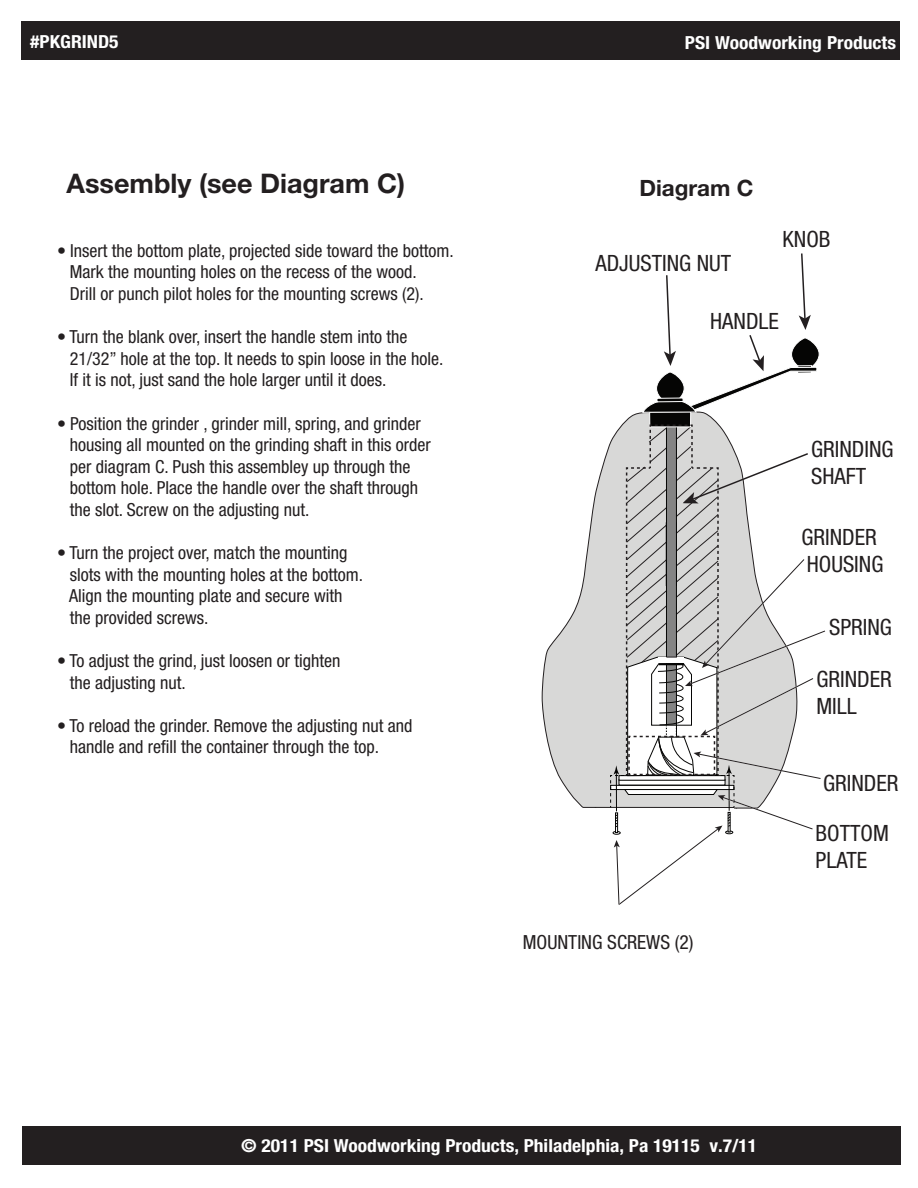
<style>
.page{position:relative;width:918px;height:1188px;background:#fff}
.page>*{position:absolute;margin:0;border:0;box-sizing:border-box;transform-origin:0 0}
.t1{font:700 27px "Helvetica Neue";color:#231f20}
.t2{font:condensed 22.5px/27px "Helvetica Neue";color:#231f20}
.t3{font:700 22.5px "Helvetica Neue";color:#231f20}
.t4{font:condensed 19.5px "Helvetica Neue";color:#231f20}
.t5{font:condensed 18px/21.6px "Helvetica Neue";color:#231f20}
.t6{font:700 condensed 18px "Helvetica Neue";color:#fff;scale:1.08 1}
</style>
<div class="page">
<svg style="left:541px;top:500px;width:53px;height:308px;fill:#d8d8d7"></svg>
<div style="left:21px;top:21px;width:879px;height:39px;background:#231f20"></div>
<div style="left:22px;top:1126px;width:879px;height:39px;background:#231f20"></div>
<svg style="left:594px;top:253px;width:231px;height:652px"></svg>
<p class="t6" style="left:30px;top:30px;width:83px">#PKGRIND5</p>
<p class="t6" style="left:685px;top:32px;width:197px">PSI Woodworking Products</p>
<p class="t1" style="left:67px;top:167px;width:340px">Assembly (see Diagram C)</p>
<p class="t5" style="left:70px;top:240px;width:385px;text-indent:-13px">• Insert the bottom plate, projected side toward the bottom.<br>Mark the mounting holes on the recess of the wood.<br>Drill or punch pilot holes for the mounting screws (2).</p>
<p class="t5" style="left:70px;top:326px;width:375px;text-indent:-13px">• Turn the blank over, insert the handle stem into the<br>21/32” hole at the top. It needs to spin loose in the hole.<br>If it is not, just sand the hole larger until it does.</p>
<p class="t5" style="left:70px;top:412px;width:362px;text-indent:-13px">• Position the grinder , grinder mill, spring, and grinder housing all mounted on the grinding shaft in this order per diagram C. Push this assembley up through the bottom hole. Place the handle over the shaft through the slot. Screw on the adjusting nut.</p>
<p class="t5" style="left:69px;top:542px;width:295px;text-indent:-12px">• Turn the project over, match the mounting slots with the mounting holes at the bottom.<br>Align the mounting plate and secure with the provided screws.</p>
<p class="t5" style="left:70px;top:650px;width:272px;text-indent:-13px">• To adjust the grind, just loosen or tighten the adjusting nut.</p>
<p class="t5" style="left:70px;top:715px;width:344px;line-height:21px;text-indent:-13px">• To reload the grinder. Remove the adjusting nut and handle and refill the container through the top.</p>
<p class="t3" style="left:639px;top:174px;width:116px">Diagram C</p>
<p class="t2" style="left:595px;top:249px;width:137px">ADJUSTING NUT</p>
<p class="t2" style="left:783px;top:226px;width:49px">KNOB</p>
<p class="t2" style="left:710px;top:307px;width:70px">HANDLE</p>
<p class="t4" style="left:523px;top:930px;width:172px">MOUNTING SCREWS (2)</p>
<p class="t2" style="left:811px;top:435px;width:84px">GRINDING<br>SHAFT</p>
<p class="t2" style="left:801px;top:524px;width:84px">GRINDER<br>HOUSING</p>
<p class="t2" style="left:829px;top:613px;width:64px">SPRING</p>
<p class="t2" style="left:816px;top:665px;width:77px">GRINDER<br>MILL</p>
<p class="t2" style="left:823px;top:769px;width:77px">GRINDER</p>
<p class="t2" style="left:816px;top:819px;width:75px">BOTTOM<br>PLATE</p>
<p class="t6" style="left:241px;top:1135px;width:479px">© 2011 PSI Woodworking Products, Philadelphia, Pa 19115 v.7/11</p>
</div>
